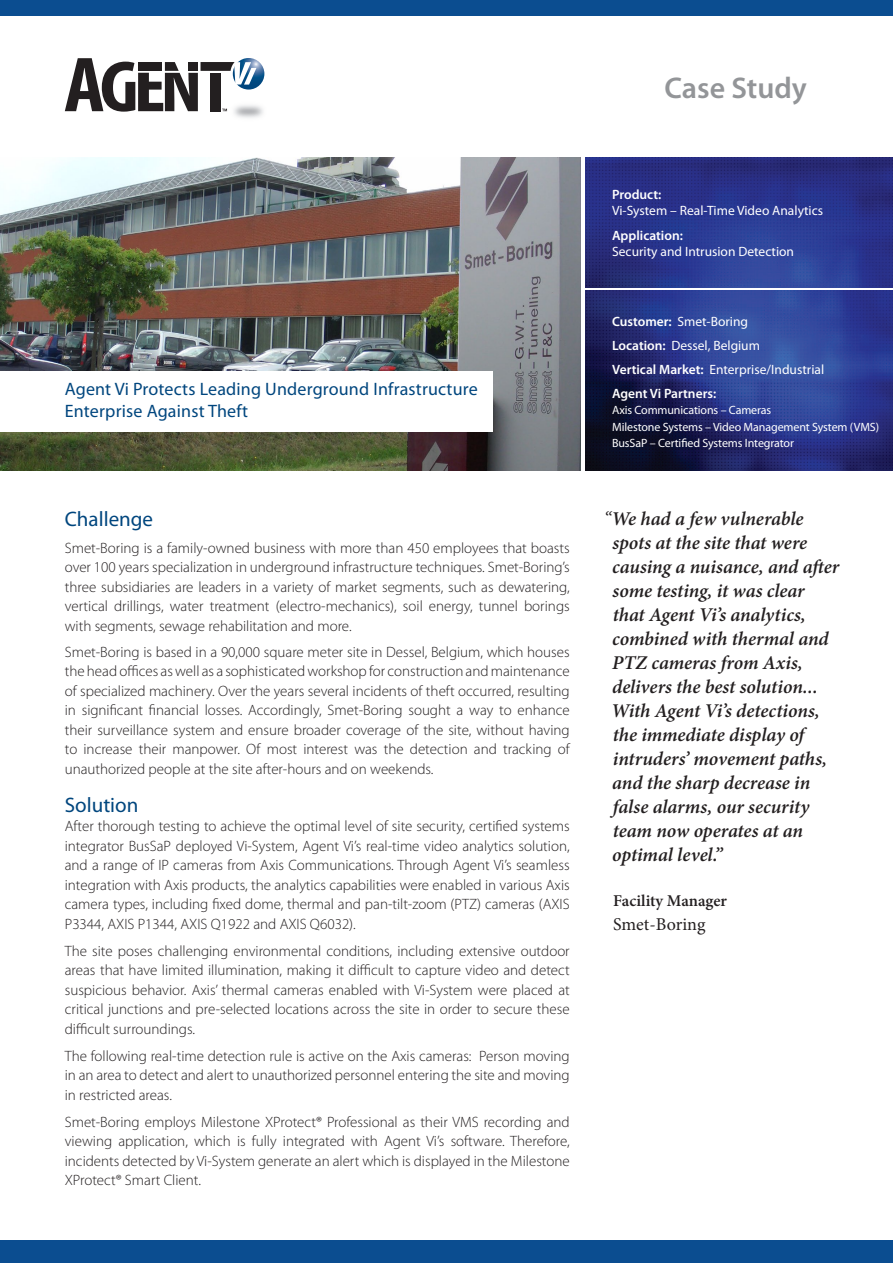
<style>
.page{position:relative;width:893px;height:1263px;background:#fff}
.page>*{position:absolute;margin:0;border:0;box-sizing:border-box;transform-origin:0 0}
.Body{font:600 30px "Myriad Pro";color:#939598}
.body_space{font:21px "Myriad Pro";color:#00467e}
.body_space-2{font:italic 600 19.5px/24px "Minion Pro";letter-spacing:-.005em;color:#231f20}
.t1{font:18px/21.6px "Myriad Pro";letter-spacing:.01em;color:#00467e}
.body_space-3{font:18px "Minion Pro";color:#231f20}
.body_space-4{font:600 16.5px "Minion Pro";letter-spacing:-.005em;color:#231f20}
.body_space-5{font:300 15px/19.5px "Myriad Pro";color:#231f20;text-align:justify}
.box_titile{font:13.5px "Myriad Pro";color:#fff}
.box_text{font:13.5px "Myriad Pro";color:#fff}
.box_titile-2{font:600 13.5px "Myriad Pro";color:#fff}
.box_text-2{font:12px "Myriad Pro";letter-spacing:-.01em;color:#fff}
.s1{font-weight:600}
.s2{font-weight:400}
</style>
<div class="page">
<img style="left:180px;top:60px;width:143px;height:98px">
<svg style="left:233px;top:58px;width:31px;height:32px"></svg>
<svg style="left:65px;top:58px;width:191px;height:54px"></svg>
<div style="left:210px;top:73px;width:11px;height:38px;background:#231f20"></div>
<img style="left:586px;top:290px;width:307px;height:181px">
<img style="left:586px;top:158px;width:307px;height:129px">
<div style="left:0;top:0;width:893px;height:15px;background:#0b4d90"></div>
<div style="left:0;top:1241px;width:893px;height:22px;background:#0b4d90"></div>
<img style="left:0;top:158px;width:580px;height:313px">
<div style="left:0;top:371px;width:493px;height:61px;background:#fff"></div>
<p class="t1" style="left:65px;top:378px;width:414px">Agent Vi Protects Leading Underground Infrastructure<br>Enterprise Against Theft</p>
<p class="body_space" style="left:65px;top:506px;width:90px">Challenge</p>
<p class="body_space-5" style="left:65px;top:538px;width:506px">Smet-Boring is a family-owned business with more than 450 employees that boasts over 100 years specialization in underground infrastructure techniques. Smet-Boring’s three subsidiaries are leaders in a variety of market segments, such as dewatering, vertical drillings, water treatment (electro-mechanics), soil energy, tunnel borings with segments, sewage rehabilitation and more.</p>
<p class="body_space-5" style="left:65px;top:642px;width:506px">Smet-Boring is based in a 90,000 square meter site in Dessel, Belgium, which houses the head offices as well as a sophisticated workshop for construction and maintenance of specialized machinery. Over the years several incidents of theft occurred, resulting in significant financial losses. Accordingly, Smet-Boring sought a way to enhance their surveillance system and ensure broader coverage of the site, without having to increase their manpower. Of most interest was the detection and tracking of unauthorized people at the site after-hours and on weekends.</p>
<p class="body_space" style="left:65px;top:792px;width:75px">Solution</p>
<p class="body_space-5" style="left:65px;top:816px;width:506px">After thorough testing to achieve the optimal level of site security, certified systems integrator BusSaP deployed Vi-System, Agent Vi’s real-time video analytics solution, and a range of IP cameras from Axis Communications. Through Agent Vi’s seamless integration with Axis products, the analytics capabilities were enabled in various Axis camera types, including fixed dome, thermal and pan-tilt-zoom (PTZ) cameras (AXIS P3344, AXIS P1344, AXIS Q1922 and AXIS Q6032).</p>
<p class="body_space-5" style="left:65px;top:941px;width:506px">The site poses challenging environmental conditions, including extensive outdoor areas that have limited illumination, making it difficult to capture video and detect suspicious behavior. Axis’ thermal cameras enabled with Vi-System were placed at critical junctions and pre-selected locations across the site in order to secure these difficult surroundings.</p>
<p class="body_space-5" style="left:65px;top:1046px;width:506px">The following real-time detection rule is active on the Axis cameras: Person moving in an area to detect and alert to unauthorized personnel entering the site and moving in restricted areas.</p>
<p class="body_space-5" style="left:65px;top:1112px;width:506px">Smet-Boring employs Milestone XProtect® Professional as their VMS recording and viewing application, which is fully integrated with Agent Vi’s software. Therefore, incidents detected by Vi-System generate an alert which is displayed in the Milestone XProtect® Smart Client.</p>
<p class="Body" style="left:665px;top:69px;width:144px">Case Study</p>
<p class="box_titile-2" style="left:612px;top:186px;width:51px">Product:</p>
<p class="box_text" style="left:612px;top:203px;width:212px">Vi-System – Real-Time Video Analytics</p>
<p class="box_titile-2" style="left:612px;top:226px;width:72px">Application:</p>
<p class="box_text" style="left:612px;top:243px;width:184px">Security and Intrusion Detection</p>
<p class="box_titile" style="left:612px;top:313px;width:138px"><span class="s1">Customer:</span> Smet-Boring</p>
<p class="box_titile" style="left:612px;top:337px;width:149px"><span class="s1">Location:</span> Dessel, Belgium</p>
<p class="box_titile" style="left:612px;top:361px;width:214px"><span class="s1">Vertical Market:</span> Enterprise/Industrial</p>
<p class="box_titile-2" style="left:612px;top:385px;width:106px">Agent Vi Partners:</p>
<p class="box_text-2" style="left:612px;top:403px;width:161px">Axis Communications – Cameras</p>
<p class="box_text-2" style="left:612px;top:419px;width:268px">Milestone Systems – Video Management System (VMS)</p>
<p class="box_text-2" style="left:612px;top:436px;width:183px">BusSaP – Certified Systems Integrator</p>
<p class="body_space-2" style="left:611px;top:506px;width:230px;text-indent:-7px"><span class="s2">“</span>We had a few vulnerable spots at the site that were causing a nuisance, and after some testing, it was clear that Agent Vi’s analytics, combined with thermal and<br>PTZ cameras from Axis, delivers the best solution...<br>With Agent Vi’s detections, the immediate display of intruders’ movement paths, and the sharp decrease in false alarms, our security team now operates at an optimal level.”</p>
<p class="body_space-4" style="left:613px;top:890px;width:115px">Facility Manager</p>
<p class="body_space-3" style="left:613px;top:913px;width:94px">Smet-Boring</p>
</div>
